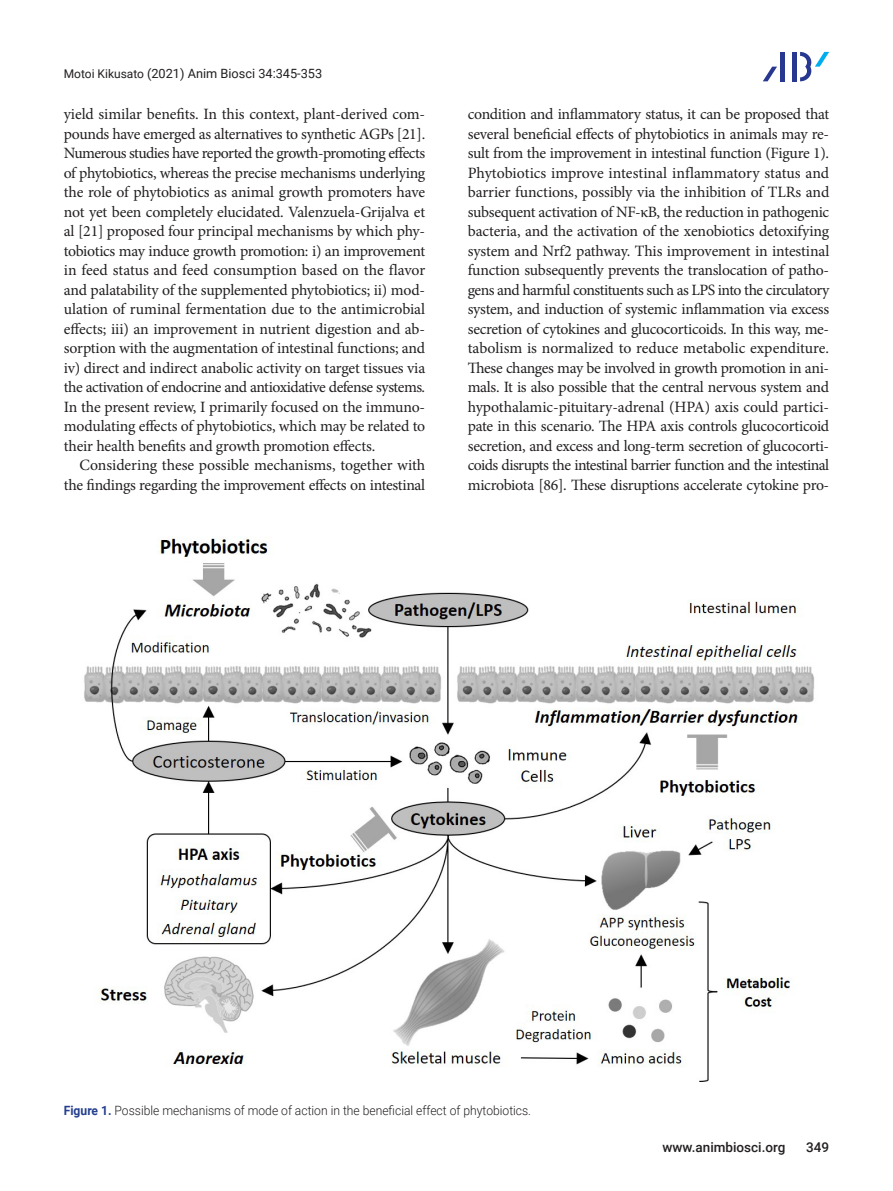
<style>
.page{position:relative;width:893px;height:1191px;background:#fff}
.page>*{position:absolute;margin:0;border:0;box-sizing:border-box;transform-origin:0 0}
.본문{font:15.75px/19.5px "Minion Pro";letter-spacing:-.015em;color:#231f20;text-align:justify}
.t1{font:500 13.5px "Roboto";color:#231f20}
.표_그림__제목{font:300 12.75px "Roboto";color:#231f20;scale:.95 1}
.t2{font:12.75px "Roboto";color:#231f20}
.s1{font-size:12px}
.s2{font-weight:700;color:#253f8e}
</style>
<div class="page">
<div style="left:792px;top:52px;width:5px;height:29px;background:#283890"></div>
<hr style="left:781px;top:52px;width:4px;height:29px;background:#283890">
<svg style="left:763px;top:67px;width:14px;height:14px"></svg>
<svg style="left:800px;top:52px;width:29px;height:29px"></svg>
<img style="left:84px;top:537px;width:731px;height:544px">
<p class="t2" style="left:64px;top:65px;width:260px"><span class="s1">Motoi Kikusato</span> (2021) Anim Biosci 34:345-353</p>
<p class="본문" style="left:64px;top:105px;width:363px">yield similar benefits. In this context, plant-derived com&shy;pounds have emerged as alternatives to synthetic AGPs [21].<br>Numerous studies have reported the growth-promoting effects of phytobiotics, whereas the precise mechanisms underlying the role of phytobiotics as animal growth promoters have not yet been completely elucidated. Valenzuela-Grijalva et al [21] proposed four principal mechanisms by which phy&shy;tobiotics may induce growth promotion: i) an improvement in feed status and feed consumption based on the flavor and palatability of the supplemented phytobiotics; ii) mod&shy;ulation of ruminal fermentation due to the antimicrobial effects; iii) an improvement in nutrient digestion and ab&shy;sorption with the augmentation of intestinal functions; and iv) direct and indirect anabolic activity on target tissues via the activation of endocrine and antioxidative defense systems.<br>In the present review, I primarily focused on the immuno&shy;modulating effects of phytobiotics, which may be related to their health benefits and growth promotion effects.</p>
<p class="본문" style="left:64px;top:456px;width:363px;text-align:right">Considering these possible mechanisms, together with the findings regarding the improvement effects on intestinal</p>
<p class="본문" style="left:468px;top:105px;width:363px">condition and inflammatory status, it can be proposed that several beneficial effects of phytobiotics in animals may re&shy;sult from the improvement in intestinal function (Figure 1).<br>Phytobiotics improve intestinal inflammatory status and barrier functions, possibly via the inhibition of TLRs and subsequent activation of NF-κB, the reduction in pathogenic bacteria, and the activation of the xenobiotics detoxifying system and Nrf2 pathway. This improvement in intestinal function subsequently prevents the translocation of patho&shy;gens and harmful constituents such as LPS into the circulatory system, and induction of systemic inflammation via excess secretion of cytokines and glucocorticoids. In this way, me&shy;tabolism is normalized to reduce metabolic expenditure.<br>These changes may be involved in growth promotion in ani&shy;mals. It is also possible that the central nervous system and hypothalamic-pituitary-adrenal (HPA) axis could partici&shy;pate in this scenario. The HPA axis controls glucocorticoid secretion, and excess and long-term secretion of glucocorti&shy;coids disrupts the intestinal barrier function and the intestinal microbiota [86]. These disruptions accelerate cytokine pro-</p>
<p class="표_그림__제목" style="left:64px;top:1101px;width:493px"><span class="s2">Figure 1.</span> Possible mechanisms of mode of action in the beneficial effect of phytobiotics.</p>
<p class="t1" style="left:662px;top:1137px;width:125px">www.animbiosci.org</p>
<p class="t1" style="left:806px;top:1137px;width:25px">349</p>
</div>
